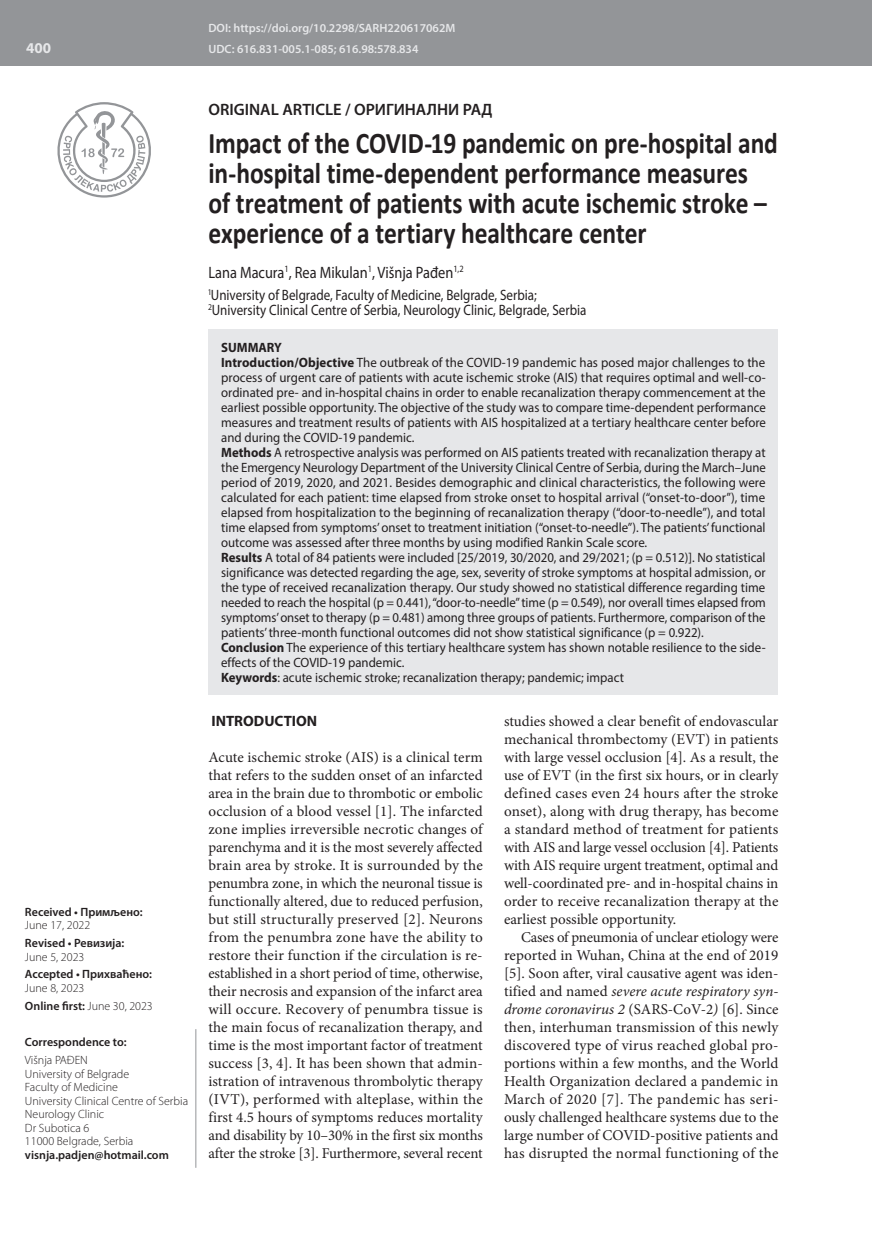
<style>
.page{position:relative;width:872px;height:1234px;background:#fff}
.page>*{position:absolute;margin:0;border:0;box-sizing:border-box;transform-origin:0 0}
.t1{font:700 30px/30px "Calibri";letter-spacing:-.005em;color:#231f20;scale:.85 1}
.t2{font:16.5px "Myriad Pro";color:#231f20;scale:.87 1}
.t3{font:600 16.5px "Myriad Pro";color:#231f20}
.t4{font:15px/18px "Minion Pro";color:#231f20;text-align:justify}
.t5{font:15px/15.8px "Myriad Pro";color:#231f20;scale:.87 1}
.t6{font:700 15px "Myriad Pro";color:#231f20}
.t7{font:700 15px "Myriad Pro";color:#e6e7e9}
.t8{font:13.5px/15px "Myriad Pro";color:#231f20;scale:.95 1}
.t9{font:300 12px/13.5px "Myriad Pro";color:#231f20}
.t10{font:600 12px "Myriad Pro";color:#231f20}
.t11{font:600 12px/21.3px "Myriad Pro";color:#e6e7e9}
.s1{font-weight:600}
.s2{font-weight:700}
.s3{font-style:italic}
</style>
<div class="page">
<div style="left:0;top:0;width:872px;height:66px;background:#939598"></div>
<svg style="left:57px;top:102px;width:94px;height:95px"></svg>
<hr style="left:196px;top:1028px;width:1px;height:139px;background:#939598">
<div style="left:208px;top:329px;width:570px;height:365px;background:#e6e7e9"></div>
<p class="t7" style="left:26px;top:38px;width:26px">400</p>
<p class="t10" style="left:25px;top:904px;width:119px">Received • Примљено:</p>
<p class="t9" style="left:25px;top:918px;width:67px">June 17, 2022</p>
<p class="t10" style="left:25px;top:935px;width:101px">Revised • Ревизија:</p>
<p class="t9" style="left:25px;top:949px;width:61px">June 5, 2023</p>
<p class="t10" style="left:25px;top:966px;width:129px">Accepted • Прихваћено:</p>
<p class="t9" style="left:25px;top:979px;width:129px;line-height:17.7px">June 8, 2023<br><span class="s1">Online first:</span> June 30, 2023</p>
<p class="t10" style="left:25px;top:1034px;width:103px">Correspondence to:</p>
<p class="t9" style="left:25px;top:1053px;width:165px">Višnja PAĐEN<br>University of Belgrade<br>Faculty of Medicine<br>University Clinical Centre of Serbia<br>Neurology Clinic<br>Dr Subotica 6<br>11000 Belgrade, Serbia</p>
<p class="t10" style="left:25px;top:1146px;width:145px">visnja.padjen@hotmail.com</p>
<p class="t11" style="left:208px;top:17px;width:248px">DOI: https://doi.org/10.2298/SARH220617062M<br>UDC: 616.831-005.1-085; 616.98:578.834</p>
<p class="t3" style="left:208px;top:98px;width:286px">ORIGINAL ARTICLE / ОРИГИНАЛНИ РАД</p>
<h1 class="t1" style="left:208px;top:128px;width:671px">Impact of the COVID-19 pandemic on pre-hospital and in-hospital time-dependent performance measures<br>of treatment of patients with acute ischemic stroke – experience of a tertiary healthcare center</h1>
<p class="t2" style="left:208px;top:262px;width:295px">Lana Macura<sup>1</sup>, Rea Mikulan<sup>1</sup>, Višnja Pađen<sup>1,2</sup></p>
<p class="t5" style="left:208px;top:286px;width:436px"><sup>1</sup>University of Belgrade, Faculty of Medicine, Belgrade, Serbia;<br><sup>2</sup>University Clinical Centre of Serbia, Neurology Clinic, Belgrade, Serbia</p>
<p class="t8" style="left:221px;top:339px;width:575px"><span class="s2">SUMMARY<br>Introduction/Objective</span> The outbreak of the COVID-19 pandemic has posed major challenges to the process of urgent care of patients with acute ischemic stroke (AIS) that requires optimal and well-co&shy;ordinated pre- and in-hospital chains in order to enable recanalization therapy commencement at the earliest possible opportunity. The objective of the study was to compare time-dependent performance measures and treatment results of patients with AIS hospitalized at a tertiary healthcare center before and during the COVID-19 pandemic.<br><span class="s2">Methods</span> A retrospective analysis was performed on AIS patients treated with recanalization therapy at the Emergency Neurology Department of the University Clinical Centre of Serbia, during the March–June period of 2019, 2020, and 2021. Besides demographic and clinical characteristics, the following were calculated for each patient: time elapsed from stroke onset to hospital arrival (“onset-to-door”), time elapsed from hospitalization to the beginning of recanalization therapy (“door-to-needle”), and total time elapsed from symptoms’ onset to treatment initiation (“onset-to-needle”). The patients’ functional outcome was assessed after three months by using modified Rankin Scale score.<br><span class="s2">Results</span> A total of 84 patients were included [25/2019, 30/2020, and 29/2021; (p = 0.512)]. No statistical significance was detected regarding the age, sex, severity of stroke symptoms at hospital admission, or the type of received recanalization therapy. Our study showed no statistical difference regarding time needed to reach the hospital (p = 0.441), “door-to-needle” time (p = 0.549), nor overall times elapsed from symptoms’ onset to therapy (p = 0.481) among three groups of patients. Furthermore, comparison of the patients’ three-month functional outcomes did not show statistical significance (p = 0.922).<br><span class="s2">Conclusion</span> The experience of this tertiary healthcare system has shown notable resilience to the side&shy;effects of the COVID-19 pandemic.<br><span class="s2">Keywords</span>: acute ischemic stroke; recanalization therapy; pandemic; impact</p>
<p class="t6" style="left:211px;top:711px;width:107px">INTRODUCTION</p>
<p class="t4" style="left:208px;top:748px;width:276px">Acute ischemic stroke (AIS) is a clinical term that refers to the sudden onset of an infarcted area in the brain due to thrombotic or embolic occlusion of a blood vessel [1]. The infarcted zone implies irreversible necrotic changes of parenchyma and it is the most severely affected brain area by stroke. It is surrounded by the penumbra zone, in which the neuronal tissue is functionally altered, due to reduced perfusion, but still structurally preserved [2]. Neurons from the penumbra zone have the ability to restore their function if the circulation is re&shy;established in a short period of time, otherwise, their necrosis and expansion of the infarct area will occure. Recovery of penumbra tissue is the main focus of recanalization therapy, and time is the most important factor of treatment success [3, 4]. It has been shown that admin&shy;istration of intravenous thrombolytic therapy (IVT), performed with alteplase, within the first 4.5 hours of symptoms reduces mortality and disability by 10–30% in the first six months after the stroke [3]. Furthermore, several recent</p>
<p class="t4" style="left:504px;top:712px;width:276px">studies showed a clear benefit of endovascular mechanical thrombectomy (EVT) in patients with large vessel occlusion [4]. As a result, the use of EVT (in the first six hours, or in clearly defined cases even 24 hours after the stroke onset), along with drug therapy, has become a standard method of treatment for patients with AIS and large vessel occlusion [4]. Patients with AIS require urgent treatment, optimal and well-coordinated pre- and in-hospital chains in order to receive recanalization therapy at the earliest possible opportunity.</p>
<p class="t4" style="left:504px;top:928px;width:276px;text-indent:17px">Cases of pneumonia of unclear etiology were reported in Wuhan, China at the end of 2019 [5]. Soon after, viral causative agent was iden&shy;tified and named <span class="s3">severe acute respiratory syn&shy;drome coronavirus 2</span> (SARS-CoV-2<span class="s3">)</span> [6]. Since then, interhuman transmission of this newly discovered type of virus reached global pro&shy;portions within a few months, and the World Health Organization declared a pandemic in March of 2020 [7]. The pandemic has seri&shy;ously challenged healthcare systems due to the large number of COVID-positive patients and has disrupted the normal functioning of the</p>
</div>
